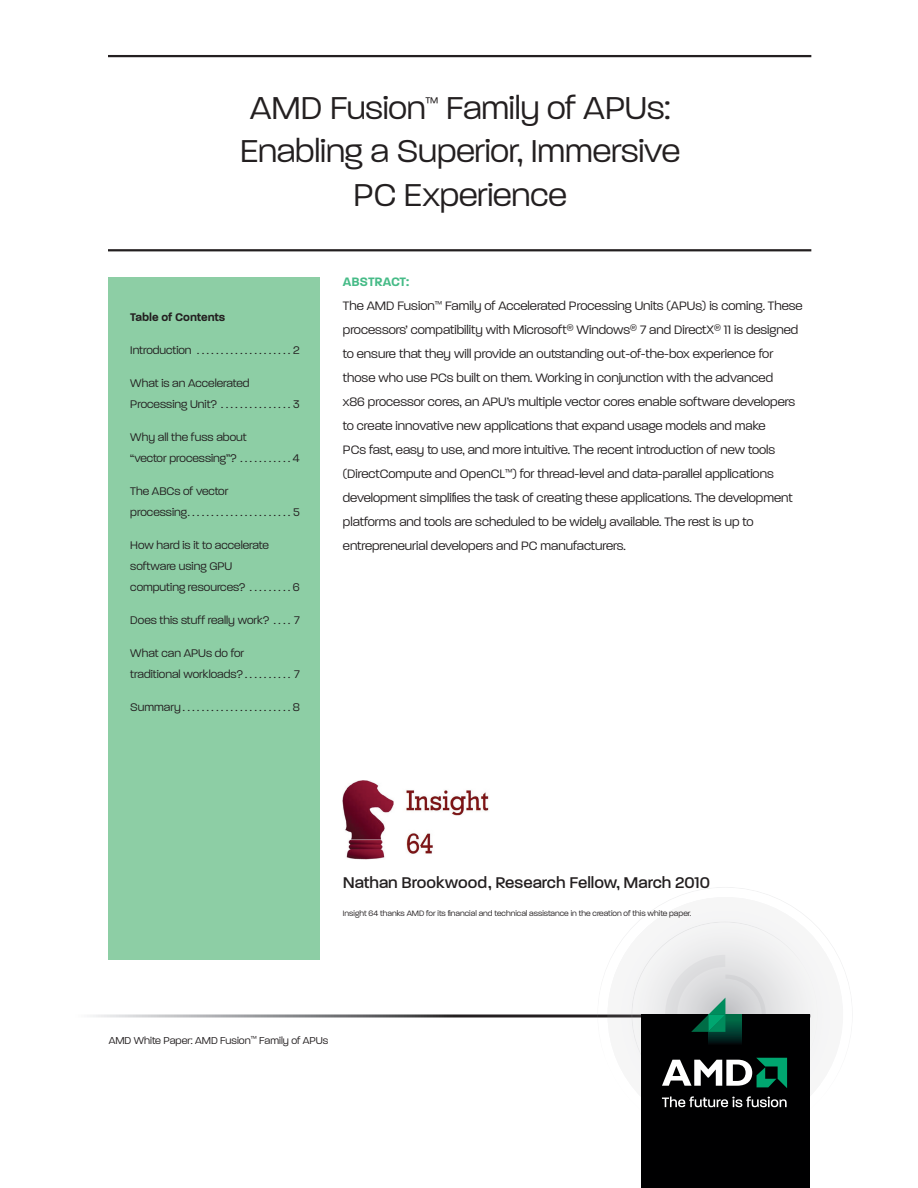
<style>
.page{position:relative;width:918px;height:1188px;background:#fff}
.page>*{position:absolute;margin:0;border:0;box-sizing:border-box;transform-origin:0 0}
.t1{font:300 42.75px "Paralucent";letter-spacing:-.005em;color:#231f20}
.t2{font:500 21px "Paralucent";color:#231f20}
.t3{font:300 16.95px "Paralucent";color:#231f20}
.t4{font:300 16.5px/24px "Paralucent";color:#231f20}
.t5{font:300 15px/21px "Paralucent";color:#231f20}
.t6{font:600 15px "Paralucent";color:#231f20}
.t7{font:300 13.5px "Paralucent";color:#231f20}
.t8{font:300 10.5px "Paralucent";color:#231f20}
.s1{font-weight:600;color:#46bb87}
</style>
<div class="page">
<div style="left:69px;top:1014px;width:741px;height:3px;border:2px solid #fff"></div>
<svg style="left:597px;top:887px;width:255px;height:256px"></svg>
<div style="left:641px;top:1015px;width:168px;height:173px;background:#000001"></div>
<svg style="left:631px;top:921px;width:187px;height:187px"></svg>
<img style="left:343px;top:781px;width:146px;height:78px">
<div style="left:108px;top:277px;width:212px;height:683px;background:#8dcea5"></div>
<hr style="left:108px;top:249px;width:703px;height:2px;background:#231f20">
<hr style="left:108px;top:55px;width:703px;height:2px;background:#231f20">
<h1 class="t1" style="left:250px;top:85px;width:177px">AMD Fusion</h1>
<p class="t3" style="left:426px;top:93px;width:14px">™</p>
<h1 class="t1" style="left:446px;top:85px;width:226px">Family of APUs:</h1>
<h1 class="t1" style="left:240px;top:128px;width:441px">Enabling a Superior, Immersive</h1>
<h1 class="t1" style="left:354px;top:172px;width:215px">PC Experience</h1>
<p class="t6" style="left:130px;top:309px;width:97px">Table of Contents</p>
<p class="t5" style="left:130px;top:339px;width:68px">Introduction .....................</p>
<p class="t5" style="left:293px;top:339px;width:8px">2</p>
<p class="t5" style="left:130px;top:372px;width:121px">What is an Accelerated<br>Processing Unit?................</p>
<p class="t5" style="left:293px;top:393px;width:8px">3</p>
<p class="t5" style="left:130px;top:426px;width:118px">Why all the fuss about “vector processing”?............</p>
<p class="t5" style="left:293px;top:447px;width:8px">4</p>
<p class="t5" style="left:130px;top:480px;width:100px">The ABCs of vector processing.......................</p>
<p class="t5" style="left:293px;top:501px;width:8px">5</p>
<p class="t5" style="left:130px;top:534px;width:140px">How hard is it to accelerate software using GPU computing resources?..........</p>
<p class="t5" style="left:293px;top:576px;width:8px">6</p>
<p class="t5" style="left:130px;top:609px;width:144px">Does this stuff really work?.....</p>
<p class="t5" style="left:294px;top:609px;width:7px">7</p>
<p class="t5" style="left:130px;top:642px;width:116px">What can APUs do for traditional workloads?...........</p>
<p class="t5" style="left:294px;top:663px;width:7px">7</p>
<p class="t5" style="left:130px;top:696px;width:54px">Summary.......................</p>
<p class="t5" style="left:293px;top:696px;width:9px">8</p>
<p class="t4" style="left:343px;top:269px;width:461px"><span class="s1">Abstract:<br></span>The AMD Fusion<sup>™</sup> Family of Accelerated Processing Units (APUs) is coming. These processors’ compatibility with Microsoft<sup>®</sup> Windows<sup>®</sup> 7 and DirectX<sup>®</sup> 11 is designed to ensure that they will provide an outstanding out-of-the-box experience for those who use PCs built on them. Working in conjunction with the advanced<br>x86 processor cores, an APU’s multiple vector cores enable software developers to create innovative new applications that expand usage models and make<br>PCs fast, easy to use, and more intuitive. The recent introduction of new tools (DirectCompute and OpenCL<sup>™</sup>) for thread-level and data-parallel applications development simplifies the task of creating these applications. The development platforms and tools are scheduled to be widely available. The rest is up to entrepreneurial developers and PC manufacturers.</p>
<p class="t2" style="left:343px;top:871px;width:369px">Nathan Brookwood, Research Fellow, March 2010</p>
<p class="t8" style="left:343px;top:908px;width:350px">Insight 64 thanks AMD for its financial and technical assistance in the creation of this white paper.</p>
<p class="t7" style="left:109px;top:1033px;width:221px">AMD White Paper: AMD Fusion<sup>™</sup> Family of APUs</p>
</div>
